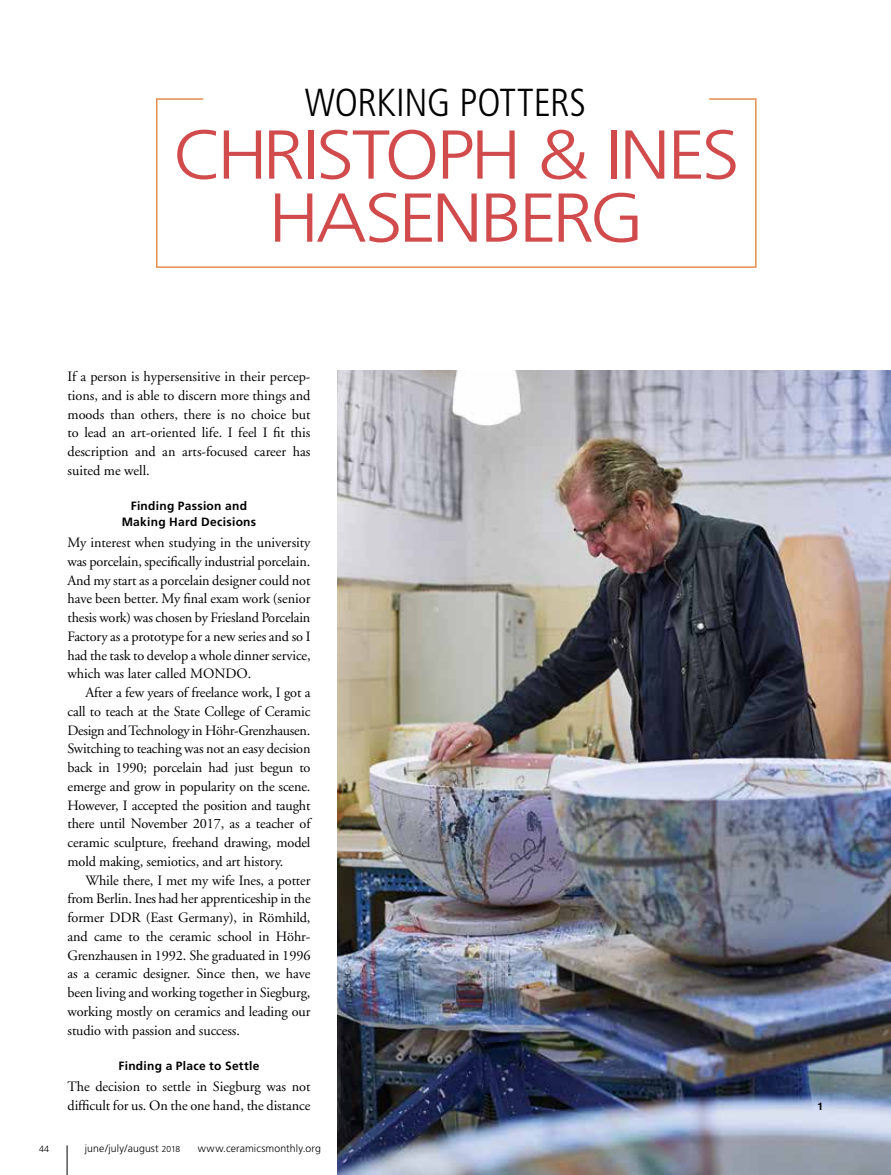
<style>
.page{position:relative;width:891px;height:1175px;background:#fff}
.page>*{position:absolute;margin:0;border:0;box-sizing:border-box;transform-origin:0 0}
.t1{font:300 69px/63px "Frutiger";letter-spacing:-.045em;color:#d14b4d;text-align:center;scale:1.1 1}
.t2{font:300 condensed 39px "Frutiger";letter-spacing:-.01em;color:#000}
.t3{font:14.25px/18.8px "Adobe Garamond";letter-spacing:-.005em;color:#000;text-align:justify}
.t4{font:700 12px/15.8px "Frutiger";letter-spacing:.025em;color:#000;text-align:center}
.t5{font:300 10.5px "Frutiger";letter-spacing:.01em;color:#000}
.t6{font:700 10.5px "Helvetica";color:#000}
.t7{font:300 9px "Frutiger";color:#000}
.s1{font-size:8.55px}
</style>
<div class="page">
<svg style="left:67px;top:1145px;width:1px;height:29px"></svg>
<img style="left:338px;top:370px;width:553px;height:804px">
<svg style="left:156px;top:98px;width:601px;height:170px"></svg>
<h2 class="t2" style="left:305px;top:81px;width:283px">WORKING POTTERS</h2>
<h1 class="t1" style="left:173px;top:124px;width:517px">CHRISTOPH &amp; INES<br>HASENBERG</h1>
<p class="t3" style="left:68px;top:367px;width:245px">If a person is hypersensitive in their percep&shy;tions, and is able to discern more things and moods than others, there is no choice but to lead an art-oriented life. I feel I fit this description and an arts-focused career has suited me well.</p>
<p class="t4" style="left:122px;top:498px;width:136px">Finding Passion and<br>Making Hard Decisions</p>
<p class="t3" style="left:68px;top:533px;width:245px">My interest when studying in the university was porcelain, specifically industrial porcelain.<br>And my start as a porcelain designer could not have been better. My final exam work (senior thesis work) was chosen by Friesland Porcelain Factory as a prototype for a new series and so I had the task to develop a whole dinner service, which was later called MONDO.</p>
<p class="t3" style="left:68px;top:683px;width:245px;text-indent:18px">After a few years of freelance work, I got a call to teach at the State College of Ceramic Design and Technology in Höhr-Grenzhausen.<br>Switching to teaching was not an easy decision back in 1990; porcelain had just begun to emerge and grow in popularity on the scene.<br>However, I accepted the position and taught there until November 2017, as a teacher of ceramic sculpture, freehand drawing, model mold making, semiotics, and art history.</p>
<p class="t3" style="left:68px;top:871px;width:245px;text-indent:18px">While there, I met my wife Ines, a potter from Berlin. Ines had her apprenticeship in the former DDR (East Germany), in Römhild, and came to the ceramic school in Höhr-Grenzhausen in 1992. She graduated in 1996 as a ceramic designer. Since then, we have been living and working together in Siegburg, working mostly on ceramics and leading our studio with passion and success.</p>
<p class="t4" style="left:119px;top:1058px;width:142px">Finding a Place to Settle</p>
<p class="t3" style="left:68px;top:1077px;width:245px">The decision to settle in Siegburg was not difficult for us. On the one hand, the distance</p>
<p class="t7" style="left:39px;top:1143px;width:12px">44</p>
<p class="t5" style="left:85px;top:1142px;width:97px">june/july/august <span class="s1">2018</span></p>
<p class="t5" style="left:198px;top:1142px;width:125px">www.ceramicsmonthly.org</p>
<p class="t6" style="left:818px;top:1099px;width:7px">1</p>
</div>
